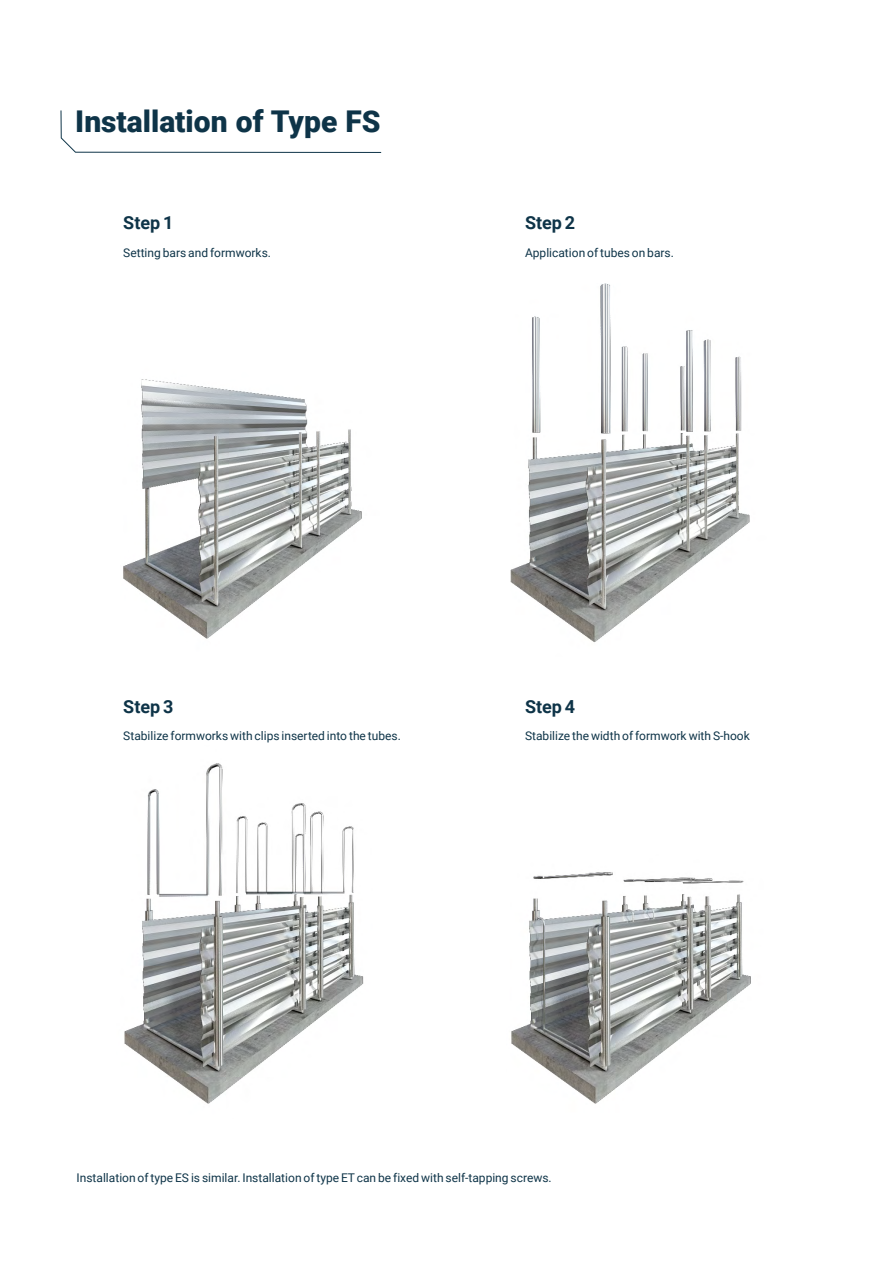
<style>
.page{position:relative;width:893px;height:1263px;background:#fff}
.page>*{position:absolute;margin:0;border:0;box-sizing:border-box;transform-origin:0 0}
.t1{font:900 30px "Roboto";color:#0e3448}
.t2{font:700 18px "Roboto";color:#0e3448}
.t3{font:12px "Roboto";color:#0e3448}
</style>
<div class="page">
<svg style="left:60px;top:110px;width:322px;height:43px"></svg>
<img style="left:123px;top:379px;width:239px;height:260px">
<img style="left:124px;top:763px;width:240px;height:341px">
<img style="left:511px;top:283px;width:239px;height:360px">
<img style="left:511px;top:872px;width:240px;height:232px">
<h1 class="t1" style="left:75px;top:100px;width:307px">Installation of Type FS</h1>
<h2 class="t2" style="left:123px;top:210px;width:52px">Step 1</h2>
<p class="t3" style="left:123px;top:244px;width:149px">Setting bars and formworks.</p>
<h2 class="t2" style="left:525px;top:210px;width:52px">Step 2</h2>
<p class="t3" style="left:525px;top:244px;width:150px">Application of tubes on bars.</p>
<h2 class="t2" style="left:123px;top:694px;width:52px">Step 3</h2>
<p class="t3" style="left:123px;top:728px;width:279px">Stabilize formworks with clips inserted into the tubes.</p>
<h2 class="t2" style="left:525px;top:694px;width:52px">Step 4</h2>
<p class="t3" style="left:525px;top:728px;width:226px">Stabilize the width of formwork with S-hook</p>
<p class="t3" style="left:77px;top:1169px;width:477px">Installation of type ES is similar. Installation of type ET can be fixed with self-tapping screws.</p>
</div>
